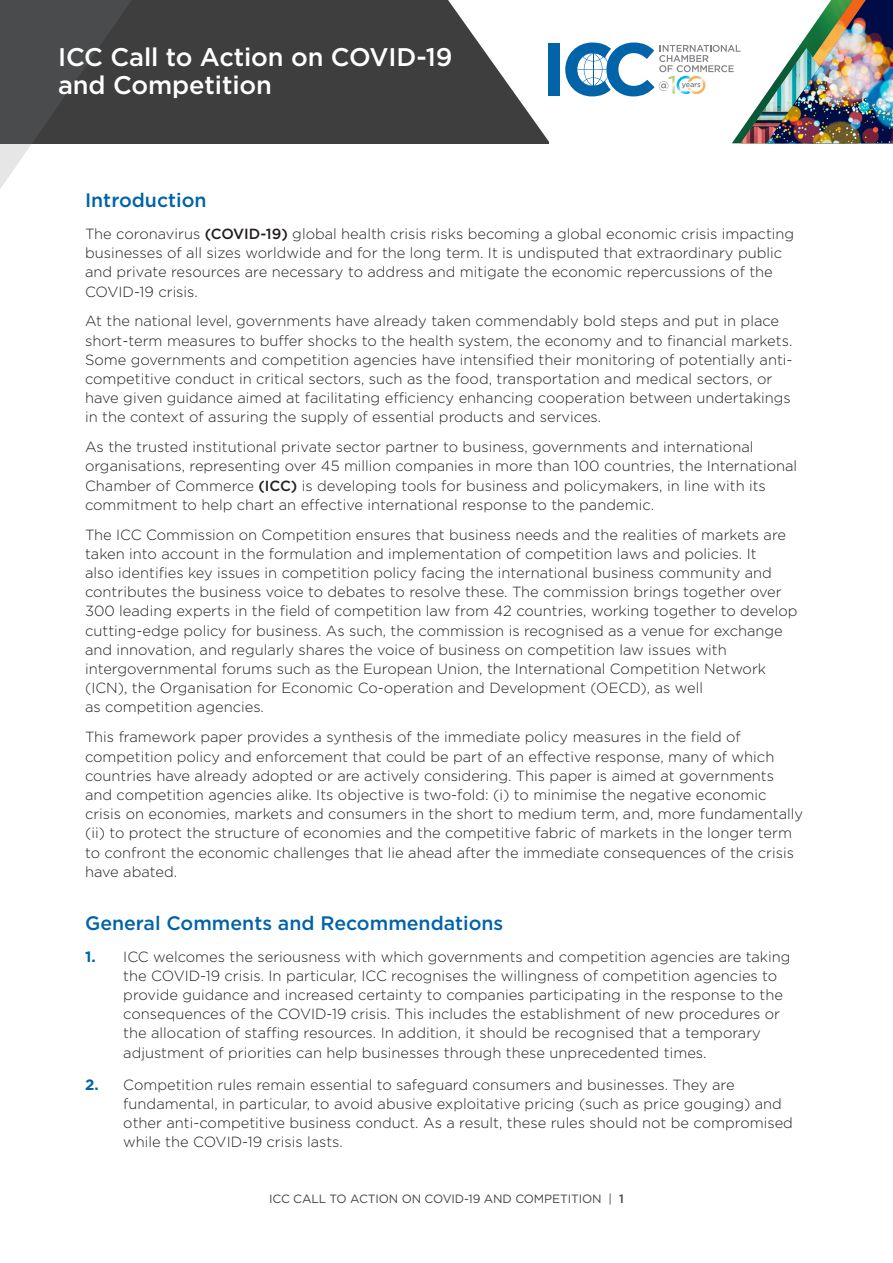
<style>
.page{position:relative;width:893px;height:1263px;background:#fff}
.page>*{position:absolute;margin:0;border:0;box-sizing:border-box;transform-origin:0 0}
.Sub_01{font:500 25.5px/28.5px "Gotham";letter-spacing:-.005em;color:#fff}
.Sub_02{font:500 19.5px "Gotham";color:#0163a8}
.body_text{font:300 14.7px/19.2px "Gotham";color:#231f20}
.body_text-2{font:12px "Gotham";letter-spacing:-.01em;color:#424548}
.s1{font-weight:500}
.s2{font-weight:700;font-size:15px;color:#0064a8}
</style>
<div class="page">
<div style="left:0;top:0;width:549px;height:143px;background:#3e3e3f"></div>
<svg style="left:448px;top:0;width:101px;height:142px"></svg>
<svg style="left:0;top:0;width:132px;height:189px"></svg>
<div style="left:548px;top:43px;width:12px;height:53px;background:#0163a8"></div>
<img style="left:565px;top:0;width:328px;height:143px">
<img style="left:677px;top:76px;width:11px;height:18px">
<img style="left:688px;top:76px;width:17px;height:18px">
<p class="Sub_01" style="left:58px;top:42px;width:396px">ICC Call to Action on COVID-19 and Competition</p>
<p class="Sub_02" style="left:85px;top:187px;width:123px">Introduction</p>
<p class="body_text" style="left:85px;top:224px;width:711px">The coronavirus <span class="s1">(COVID-19)</span> global health crisis risks becoming a global economic crisis impacting businesses of all sizes worldwide and for the long term. It is undisputed that extraordinary public and private resources are necessary to address and mitigate the economic repercussions of the COVID-19 crisis.</p>
<p class="body_text" style="left:85px;top:311px;width:709px">At the national level, governments have already taken commendably bold steps and put in place short-term measures to buffer shocks to the health system, the economy and to financial markets.<br>Some governments and competition agencies have intensified their monitoring of potentially anti&shy;competitive conduct in critical sectors, such as the food, transportation and medical sectors, or have given guidance aimed at facilitating efficiency enhancing cooperation between undertakings in the context of assuring the supply of essential products and services.</p>
<p class="body_text" style="left:85px;top:437px;width:714px">As the trusted institutional private sector partner to business, governments and international organisations, representing over 45 million companies in more than 100 countries, the International Chamber of Commerce <span class="s1">(ICC)</span> is developing tools for business and policymakers, in line with its commitment to help chart an effective international response to the pandemic.</p>
<p class="body_text" style="left:85px;top:524px;width:714px">The ICC Commission on Competition ensures that business needs and the realities of markets are taken into account in the formulation and implementation of competition laws and policies. It<br>also identifies key issues in competition policy facing the international business community and contributes the business voice to debates to resolve these. The commission brings together over 300 leading experts in the field of competition law from 42 countries, working together to develop cutting-edge policy for business. As such, the commission is recognised as a venue for exchange and innovation, and regularly shares the voice of business on competition law issues with intergovernmental forums such as the European Union, the International Competition Network (ICN), the Organisation for Economic Co-operation and Development (OECD), as well<br>as competition agencies.</p>
<p class="body_text" style="left:85px;top:727px;width:720px">This framework paper provides a synthesis of the immediate policy measures in the field of competition policy and enforcement that could be part of an effective response, many of which countries have already adopted or are actively considering. This paper is aimed at governments and competition agencies alike. Its objective is two-fold: (i) to minimise the negative economic crisis on economies, markets and consumers in the short to medium term, and, more fundamentally (ii) to protect the structure of economies and the competitive fabric of markets in the longer term to confront the economic challenges that lie ahead after the immediate consequences of the crisis have abated.</p>
<p class="Sub_02" style="left:85px;top:910px;width:420px">General Comments and Recommendations</p>
<p class="body_text" style="left:123px;top:946px;width:669px;text-indent:-38px"><span class="s2">1.</span> ICC welcomes the seriousness with which governments and competition agencies are taking the COVID-19 crisis. In particular, ICC recognises the willingness of competition agencies to provide guidance and increased certainty to companies participating in the response to the consequences of the COVID-19 crisis. This includes the establishment of new procedures or the allocation of staffing resources. In addition, it should be recognised that a temporary adjustment of priorities can help businesses through these unprecedented times.</p>
<p class="body_text" style="left:123px;top:1074px;width:671px;text-indent:-38px"><span class="s2">2.</span> Competition rules remain essential to safeguard consumers and businesses. They are fundamental, in particular, to avoid abusive exploitative pricing (such as price gouging) and other anti-competitive business conduct. As a result, these rules should not be compromised while the COVID-19 crisis lasts.</p>
<p class="body_text-2" style="left:269px;top:1191px;width:356px">ICC CALL TO ACTION ON COVID-19 AND COMPETITION | <span class="s1">1</span></p>
</div>
